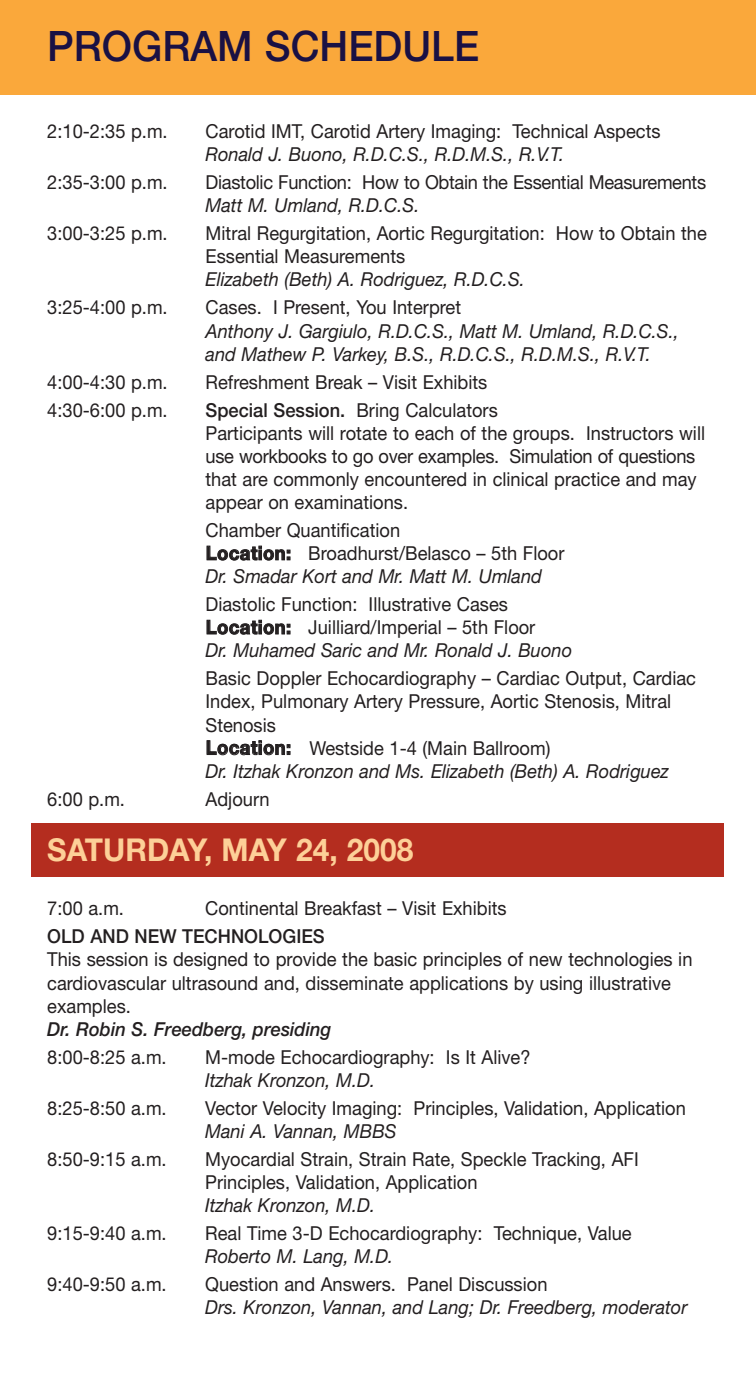
<style>
.page{position:relative;width:756px;height:1386px;background:#fff}
.page>*{position:absolute;margin:0;border:0;box-sizing:border-box;transform-origin:0 0}
.t1{font:500 42px "Helvetica Neue LT Std";color:#1a1144;scale:.95 1}
.t2{font:700 31.5px "Helvetica Neue LT Std";color:#fdd098;scale:.95 1}
.t3{font:19.25px/23.1px "Helvetica Neue LT Std";color:#231f20;scale:.95 1}
.t4{font:italic 19.25px/23.1px "Helvetica Neue LT Std";color:#231f20;scale:.95 1}
.t5{font:italic 500 19.25px "Helvetica Neue LT Std";color:#231f20;scale:.95 1}
.t6{font:500 19.25px "Helvetica Neue LT Std";color:#231f20;scale:.95 1}
.s1{font-weight:500}
.s2{font-weight:700}
.s3{font-style:italic}
</style>
<div class="page">
<div style="left:32px;top:823px;width:692px;height:54px;background:#b42d1f"></div>
<div style="left:0;top:0;width:756px;height:94px;background:#faa83b"></div>
<h1 class="t1" style="left:47px;top:31px;width:456px">PROGRAM SCHEDULE</h1>
<p class="t3" style="left:47px;top:122px;width:128px">2:10-2:35 p.m.</p>
<p class="t3" style="left:206px;top:122px;width:481px">Carotid IMT, Carotid Artery Imaging: Technical Aspects</p>
<p class="t4" style="left:206px;top:145px;width:379px">Ronald J. Buono, R.D.C.S., R.D.M.S., R.V.T.</p>
<p class="t3" style="left:47px;top:173px;width:128px">2:35-3:00 p.m.</p>
<p class="t3" style="left:206px;top:173px;width:529px">Diastolic Function: How to Obtain the Essential Measurements</p>
<p class="t4" style="left:206px;top:196px;width:227px">Matt M. Umland, R.D.C.S.</p>
<p class="t3" style="left:47px;top:224px;width:128px">3:00-3:25 p.m.</p>
<p class="t3" style="left:206px;top:224px;width:529px">Mitral Regurgitation, Aortic Regurgitation: How to Obtain the<br>Essential Measurements</p>
<p class="t4" style="left:206px;top:270px;width:338px">Elizabeth (Beth) A. Rodriguez, R.D.C.S.</p>
<p class="t3" style="left:47px;top:298px;width:128px">3:25-4:00 p.m.</p>
<p class="t3" style="left:206px;top:298px;width:271px">Cases. I Present, You Interpret</p>
<p class="t4" style="left:206px;top:321px;width:500px">Anthony J. Gargiulo, R.D.C.S., Matt M. Umland, R.D.C.S., and Mathew P. Varkey, B.S., R.D.C.S., R.D.M.S., R.V.T.</p>
<p class="t3" style="left:47px;top:372px;width:128px">4:00-4:30 p.m.</p>
<p class="t3" style="left:206px;top:372px;width:298px">Refreshment Break – Visit Exhibits</p>
<p class="t3" style="left:47px;top:400px;width:128px">4:30-6:00 p.m.</p>
<p class="t3" style="left:206px;top:400px;width:527px"><span class="s1">Special Session.</span> Bring Calculators<br>Participants will rotate to each of the groups. Instructors will use workbooks to go over examples. Simulation of questions that are commonly encountered in clinical practice and may appear on examinations.</p>
<p class="t3" style="left:206px;top:520px;width:379px">Chamber Quantification<br><span class="s2">Location:</span> Broadhurst/Belasco – 5th Floor<br><span class="s3">Dr. Smadar Kort and Mr. Matt M. Umland</span></p>
<p class="t3" style="left:206px;top:595px;width:387px">Diastolic Function: Illustrative Cases<br><span class="s2">Location:</span> Juilliard/Imperial – 5th Floor<br><span class="s3">Dr. Muhamed Saric and Mr. Ronald J. Buono</span></p>
<p class="t3" style="left:206px;top:669px;width:518px">Basic Doppler Echocardiography – Cardiac Output, Cardiac Index, Pulmonary Artery Pressure, Aortic Stenosis, Mitral Stenosis<br><span class="s2">Location:</span> Westside 1-4 (Main Ballroom)<br><span class="s3">Dr. Itzhak Kronzon and Ms. Elizabeth (Beth) A. Rodriguez</span></p>
<p class="t3" style="left:47px;top:789px;width:83px">6:00 p.m.</p>
<p class="t3" style="left:206px;top:789px;width:69px">Adjourn</p>
<h2 class="t2" style="left:47px;top:838px;width:387px">SATURDAY, MAY 24, 2008</h2>
<p class="t3" style="left:47px;top:899px;width:82px">7:00 a.m.</p>
<p class="t3" style="left:205px;top:899px;width:319px">Continental Breakfast – Visit Exhibits</p>
<p class="t6" style="left:47px;top:930px;width:294px">OLD AND NEW TECHNOLOGIES</p>
<p class="t3" style="left:47px;top:950px;width:681px">This session is designed to provide the basic principles of new technologies in cardiovascular ultrasound and, disseminate applications by using illustrative examples.</p>
<p class="t5" style="left:47px;top:1022px;width:301px">Dr. Robin S. Freedberg, presiding</p>
<p class="t3" style="left:47px;top:1047px;width:127px">8:00-8:25 a.m.</p>
<p class="t3" style="left:205px;top:1047px;width:344px">M-mode Echocardiography: Is It Alive?</p>
<p class="t4" style="left:205px;top:1070px;width:180px">Itzhak Kronzon, M.D.</p>
<p class="t3" style="left:47px;top:1098px;width:127px">8:25-8:50 a.m.</p>
<p class="t3" style="left:205px;top:1098px;width:507px">Vector Velocity Imaging: Principles, Validation, Application</p>
<p class="t4" style="left:205px;top:1121px;width:203px">Mani A. Vannan, MBBS</p>
<p class="t3" style="left:47px;top:1149px;width:127px">8:50-9:15 a.m.</p>
<p class="t3" style="left:205px;top:1149px;width:458px">Myocardial Strain, Strain Rate, Speckle Tracking, AFI<br>Principles, Validation, Application</p>
<p class="t4" style="left:205px;top:1196px;width:180px">Itzhak Kronzon, M.D.</p>
<p class="t3" style="left:47px;top:1224px;width:127px">9:15-9:40 a.m.</p>
<p class="t3" style="left:205px;top:1224px;width:450px">Real Time 3-D Echocardiography: Technique, Value</p>
<p class="t4" style="left:205px;top:1247px;width:200px">Roberto M. Lang, M.D.</p>
<p class="t3" style="left:47px;top:1275px;width:127px">9:40-9:50 a.m.</p>
<p class="t3" style="left:205px;top:1275px;width:362px">Question and Answers. Panel Discussion</p>
<p class="t4" style="left:205px;top:1298px;width:509px">Drs. Kronzon, Vannan, and Lang; Dr. Freedberg, moderator</p>
</div>
